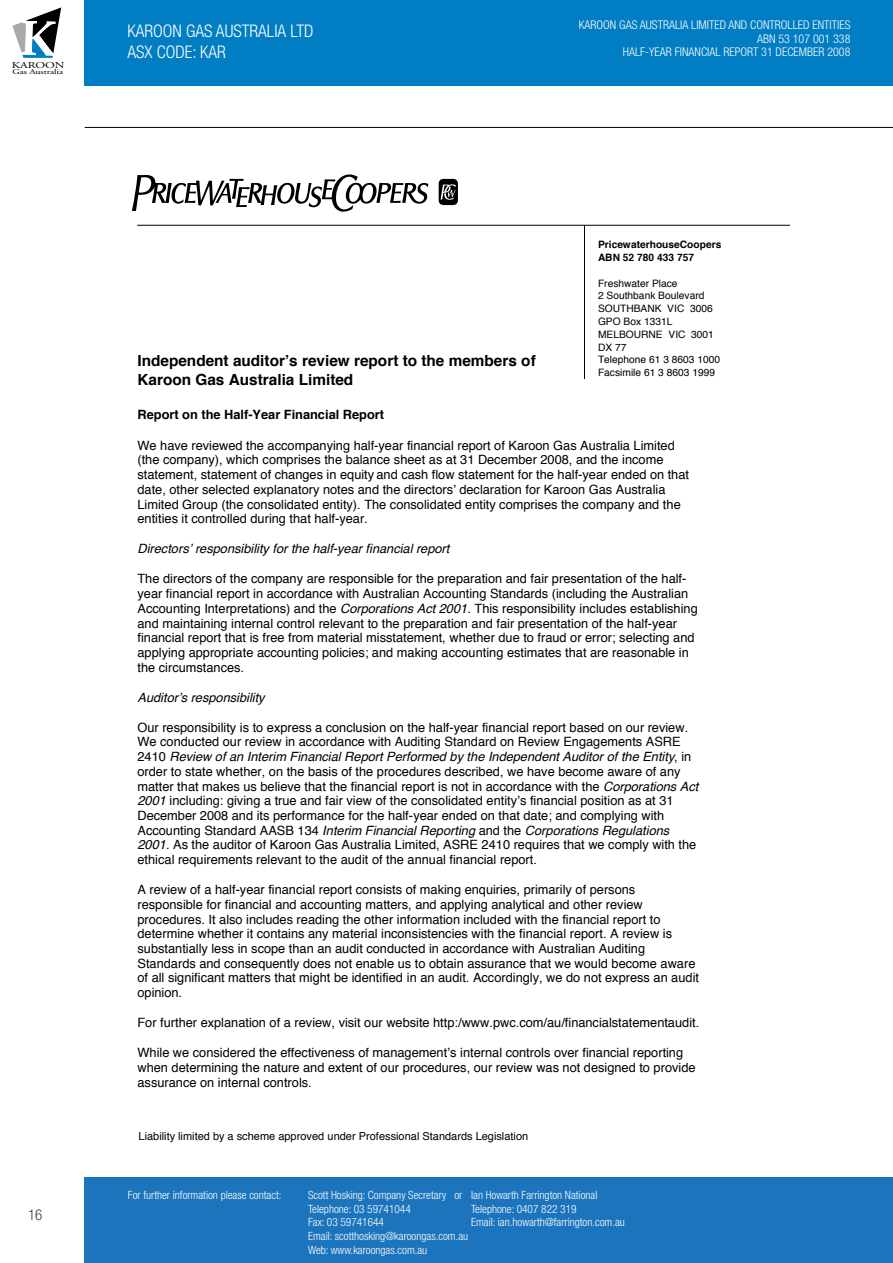
<style>
.page{position:relative;width:893px;height:1263px;background:#fff}
.page>*{position:absolute;margin:0;border:0;box-sizing:border-box;transform-origin:0 0}
.t1{font:300 condensed 17.4px/20.9px "Helvetica Neue";color:#fff}
.t2{font:700 15.3px/18.6px "Helvetica";color:#000}
.t3{font:300 condensed 15px "Helvetica Neue LT Std";color:#414042}
.t4{font:13.8px/16.5px "Helvetica";color:#000}
.t5{font:12.75px/14.7px "Helvetica";color:#000}
.t6{font:italic 12.75px "Helvetica";color:#000}
.t7{font:700 12.75px "Helvetica";color:#000}
.t8{font:300 condensed 12px/13.5px "Helvetica Neue LT Std";color:#fff;text-align:right}
.t9{font:300 condensed 11.4px/13.6px "Helvetica Neue";color:#fff}
.t10{font:10.95px/13.8px "Helvetica";color:#000}
.t11{font:10.2px/12.8px "Helvetica";color:#000}
.t12{font:700 10.2px/12.8px "Helvetica";color:#000}
.t13{font:9px "Adobe Garamond Pro";color:#000;scale:1.36 1}
.t14{font:7.35px "Adobe Garamond Pro";color:#000;scale:1.36 1}
.s1{font-style:italic}
</style>
<div class="page">
<div style="left:85px;top:0;width:808px;height:85px;background:#007dc3"></div>
<div style="left:85px;top:1178px;width:808px;height:85px;background:#1c75bc"></div>
<hr style="left:85px;top:127px;width:808px;height:1px;background:#000">
<svg style="left:12px;top:7px;width:49px;height:51px"></svg>
<svg style="left:584px;top:226px;width:1px;height:153px"></svg>
<hr style="left:137px;top:225px;width:653px;height:1px;background:#000">
<svg style="left:132px;top:174px;width:296px;height:38px"></svg>
<svg style="left:438px;top:178px;width:20px;height:27px"></svg>
<p class="t13" style="left:12px;top:60px;width:40px">KAROON</p>
<p class="t14" style="left:12px;top:67px;width:39px">Gas Australia</p>
<h1 class="t1" style="left:127px;top:21px;width:188px">KAROON GAS AUSTRALIA LTD<br>ASX CODE: KAR</h1>
<p class="t8" style="left:579px;top:18px;width:273px">KAROON GAS AUSTRALIA LIMITED AND CONTROLLED ENTITIES<br>ABN 53 107 001 338<br>HALF-YEAR FINANCIAL REPORT 31 DECEMBER 2008</p>
<p class="t3" style="left:28px;top:1206px;width:16px">16</p>
<p class="t12" style="left:598px;top:238px;width:125px">PricewaterhouseCoopers<br>ABN 52 780 433 757</p>
<p class="t11" style="left:598px;top:277px;width:124px">Freshwater Place<br>2 Southbank Boulevard<br>SOUTHBANK VIC 3006<br>GPO Box 1331L<br>MELBOURNE VIC 3001<br>DX 77<br>Telephone 61 3 8603 1000<br>Facsimile 61 3 8603 1999</p>
<p class="t10" style="left:634px;top:240px;width:126px">GPO Box 1331L<br>MELBOURNE VIC 3001</p>
<p class="t10" style="left:634px;top:295px;width:127px">Facsimile 61 3 8603 1999</p>
<p class="t2" style="left:137px;top:352px;width:400px">Independent auditor’s review report to the members of<br>Karoon Gas Australia Limited</p>
<p class="t7" style="left:137px;top:404px;width:248px">Report on the Half-Year Financial Report</p>
<p class="t5" style="left:137px;top:438px;width:553px">We have reviewed the accompanying half-year financial report of Karoon Gas Australia Limited (the company), which comprises the balance sheet as at 31 December 2008, and the income statement, statement of changes in equity and cash flow statement for the half-year ended on that date, other selected explanatory notes and the directors’ declaration for Karoon Gas Australia Limited Group (the consolidated entity). The consolidated entity comprises the company and the entities it controlled during that half-year.</p>
<p class="t6" style="left:137px;top:539px;width:313px">Directors’ responsibility for the half-year financial report</p>
<p class="t5" style="left:137px;top:572px;width:562px">The directors of the company are responsible for the preparation and fair presentation of the half&shy;year financial report in accordance with Australian Accounting Standards (including the Australian Accounting Interpretations) and the <span class="s1">Corporations Act 2001</span>. This responsibility includes establishing and maintaining internal control relevant to the preparation and fair presentation of the half-year financial report that is free from material misstatement, whether due to fraud or error; selecting and applying appropriate accounting policies; and making accounting estimates that are reasonable in the circumstances.</p>
<p class="t6" style="left:137px;top:687px;width:129px">Auditor’s responsibility</p>
<p class="t5" style="left:137px;top:720px;width:562px">Our responsibility is to express a conclusion on the half-year financial report based on our review.<br>We conducted our review in accordance with Auditing Standard on Review Engagements ASRE 2410 <span class="s1">Review of an Interim Financial Report Performed by the Independent Auditor of the Entity</span>, in order to state whether, on the basis of the procedures described, we have become aware of any matter that makes us believe that the financial report is not in accordance with the <span class="s1">Corporations Act 2001</span> including: giving a true and fair view of the consolidated entity’s financial position as at 31<br>December 2008 and its performance for the half-year ended on that date; and complying with Accounting Standard AASB 134 <span class="s1">Interim Financial Reporting</span> and the <span class="s1">Corporations Regulations 2001</span>. As the auditor of Karoon Gas Australia Limited, ASRE 2410 requires that we comply with the ethical requirements relevant to the audit of the annual financial report.</p>
<p class="t5" style="left:137px;top:883px;width:563px">A review of a half-year financial report consists of making enquiries, primarily of persons responsible for financial and accounting matters, and applying analytical and other review procedures. It also includes reading the other information included with the financial report to determine whether it contains any material inconsistencies with the financial report. A review is substantially less in scope than an audit conducted in accordance with Australian Auditing Standards and consequently does not enable us to obtain assurance that we would become aware of all significant matters that might be identified in an audit. Accordingly, we do not express an audit opinion.</p>
<p class="t5" style="left:137px;top:1016px;width:563px">For further explanation of a review, visit our website http:/www.pwc.com/au/financialstatementaudit.</p>
<p class="t5" style="left:137px;top:1046px;width:560px">While we considered the effectiveness of management’s internal controls over financial reporting when determining the nature and extent of our procedures, our review was not designed to provide assurance on internal controls.</p>
<p class="t4" style="left:139px;top:455px;width:587px">a) no contraventions of the auditor independence requirements of the <span class="s1">Corporations Act 2001</span> in</p>
<p class="t4" style="left:163px;top:475px;width:159px">relation to the review; and</p>
<p class="t4" style="left:139px;top:494px;width:570px">b) no contraventions of any applicable code of professional conduct in relation to the review.</p>
<p class="t4" style="left:139px;top:544px;width:67px">the period.</p>
<p class="t4" style="left:139px;top:719px;width:156px">Partner<br>PricewaterhouseCoopers</p>
<p class="t10" style="left:139px;top:1129px;width:391px">Liability limited by a scheme approved under Professional Standards Legislation</p>
<p class="t9" style="left:128px;top:1188px;width:155px">For further information please contact:</p>
<p class="t9" style="left:308px;top:1188px;width:291px">Scott Hosking: Company Secretary or Ian Howarth Farrington National<br>Telephone: 03 59741044</p>
<p class="t9" style="left:471px;top:1202px;width:107px">Telephone: 0407 822 319</p>
<p class="t9" style="left:308px;top:1215px;width:77px">Fax: 03 59741644</p>
<p class="t9" style="left:471px;top:1215px;width:155px">Email: ian.howarth@farrington.com.au</p>
<p class="t9" style="left:308px;top:1229px;width:162px">Email: scotthosking@karoongas.com.au<br>Web: www.karoongas.com.au</p>
</div>
